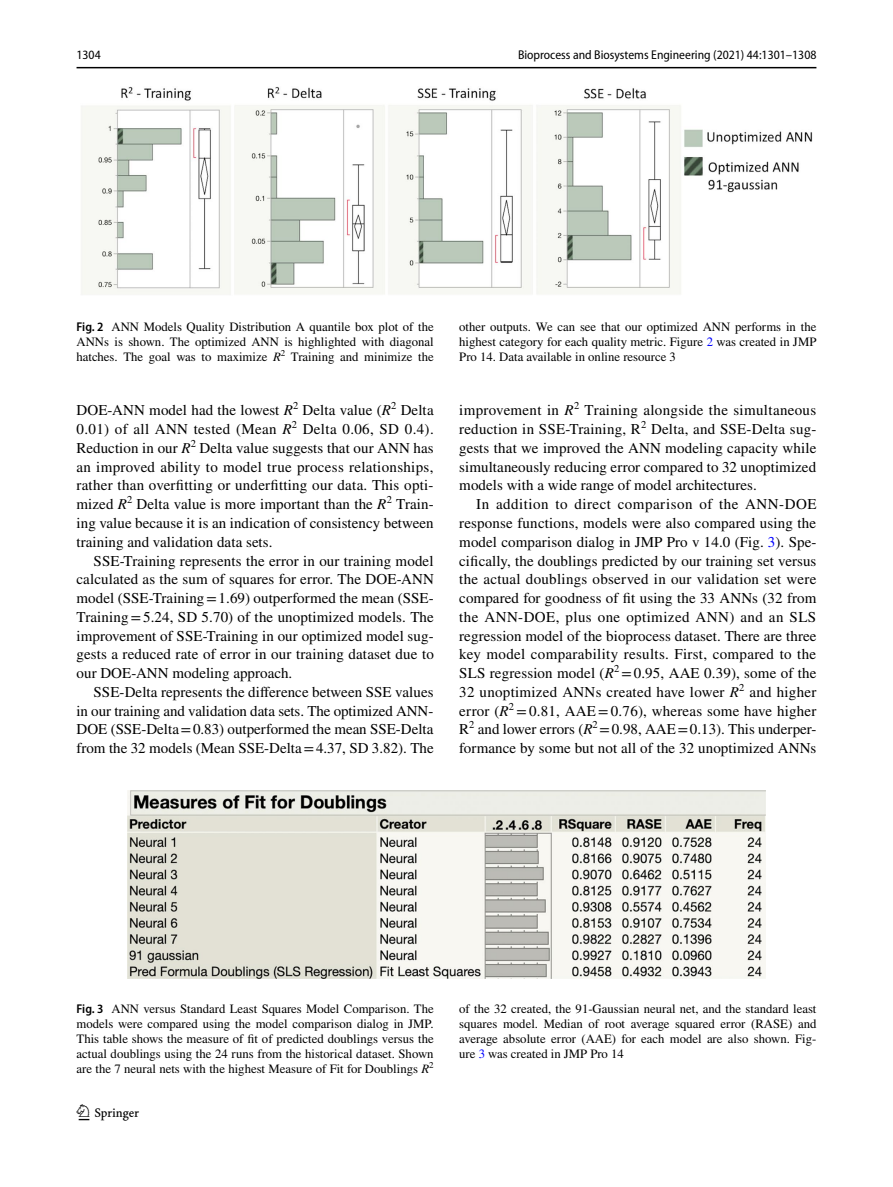
<style>
.page{position:relative;width:893px;height:1187px;background:#fff}
.page>*{position:absolute;margin:0;border:0;box-sizing:border-box;transform-origin:0 0}
.t1{font:22.5px "Springnew";color:#000}
.t2{font:15px/18.8px "STIX";letter-spacing:.005em;color:#000;text-align:justify}
.t3{font:12.75px/15px "STIX";color:#000;text-align:justify}
.t4{font:semi-condensed 12.75px "Myriad Pro";color:#000}
.s1{font-family:"Myriad Pro";font-weight:600;font-stretch:semi-condensed}
.s2{font-style:italic}
.s3{color:#00f}
</style>
<div class="page">
<hr style="left:77px;top:67px;width:739px;height:1px;background:#000">
<img style="left:81px;top:87px;width:732px;height:208px">
<img style="left:128px;top:790px;width:637px;height:188px">
<p class="t4" style="left:77px;top:48px;width:26px">1304</p>
<p class="t4" style="left:518px;top:48px;width:300px">Bioprocess and Biosystems Engineering (2021) 44:1301–1308</p>
<p class="t3" style="left:77px;top:320px;width:359px"><span class="s1">Fig. 2</span> ANN Models Quality Distribution A quantile box plot of the ANNs is shown. The optimized ANN is highlighted with diagonal hatches. The goal was to maximize <span class="s2">R</span><sup>2</sup> Training and minimize the</p>
<p class="t3" style="left:459px;top:320px;width:359px">other outputs. We can see that our optimized ANN performs in the highest category for each quality metric. Figure <span class="s3">2</span> was created in JMP Pro 14. Data available in online resource 3</p>
<p class="t2" style="left:77px;top:402px;width:359px">DOE-ANN model had the lowest <span class="s2">R</span><sup>2</sup> Delta value (<span class="s2">R</span><sup>2</sup> Delta 0.01) of all ANN tested (Mean <span class="s2">R</span><sup>2</sup> Delta 0.06, SD 0.4).<br>Reduction in our <span class="s2">R</span><sup>2</sup> Delta value suggests that our ANN has an improved ability to model true process relationships, rather than overfitting or underfitting our data. This opti&shy;mized <span class="s2">R</span><sup>2</sup> Delta value is more important than the <span class="s2">R</span><sup>2</sup> Train&shy;ing value because it is an indication of consistency between training and validation data sets.</p>
<p class="t2" style="left:77px;top:552px;width:359px;text-indent:17px">SSE-Training represents the error in our training model calculated as the sum of squares for error. The DOE-ANN model (SSE-Training=1.69) outperformed the mean (SSE-Training=5.24, SD 5.70) of the unoptimized models. The improvement of SSE-Training in our optimized model sug&shy;gests a reduced rate of error in our training dataset due to our DOE-ANN modeling approach.</p>
<p class="t2" style="left:77px;top:683px;width:359px;text-indent:17px">SSE-Delta represents the difference between SSE values in our training and validation data sets. The optimized ANN-DOE (SSE-Delta=0.83) outperformed the mean SSE-Delta from the 32 models (Mean SSE-Delta=4.37, SD 3.82). The</p>
<p class="t2" style="left:459px;top:402px;width:359px">improvement in <span class="s2">R</span><sup>2</sup> Training alongside the simultaneous reduction in SSE-Training, R<sup>2</sup> Delta, and SSE-Delta sug&shy;gests that we improved the ANN modeling capacity while simultaneously reducing error compared to 32 unoptimized models with a wide range of model architectures.</p>
<p class="t2" style="left:459px;top:496px;width:359px;text-indent:17px">In addition to direct comparison of the ANN-DOE response functions, models were also compared using the model comparison dialog in JMP Pro v 14.0 (Fig. <span class="s3">3</span>). Spe&shy;cifically, the doublings predicted by our training set versus the actual doublings observed in our validation set were compared for goodness of fit using the 33 ANNs (32 from the ANN-DOE, plus one optimized ANN) and an SLS regression model of the bioprocess dataset. There are three key model comparability results. First, compared to the SLS regression model (<span class="s2">R</span><sup>2</sup> =0.95, AAE 0.39), some of the 32 unoptimized ANNs created have lower <span class="s2">R</span><sup>2</sup> and higher error (<span class="s2">R</span><sup>2</sup> =0.81, AAE=0.76), whereas some have higher R<sup>2</sup> and lower errors (<span class="s2">R</span><sup>2</sup> =0.98, AAE=0.13). This underper&shy;formance by some but not all of the 32 unoptimized ANNs</p>
<p class="t3" style="left:77px;top:1002px;width:359px"><span class="s1">Fig. 3</span> ANN versus Standard Least Squares Model Comparison. The models were compared using the model comparison dialog in JMP.<br>This table shows the measure of fit of predicted doublings versus the actual doublings using the 24 runs from the historical dataset. Shown are the 7 neural nets with the highest Measure of Fit for Doublings <span class="s2">R</span><sup>2</sup></p>
<p class="t3" style="left:459px;top:1002px;width:359px">of the 32 created, the 91-Gaussian neural net, and the standard least squares model. Median of root average squared error (RASE) and average absolute error (AAE) for each model are also shown. Fig&shy;ure <span class="s3">3</span> was created in JMP Pro 14</p>
<h1 class="t1" style="left:79px;top:1104px;width:62px">1 3</h1>
</div>
